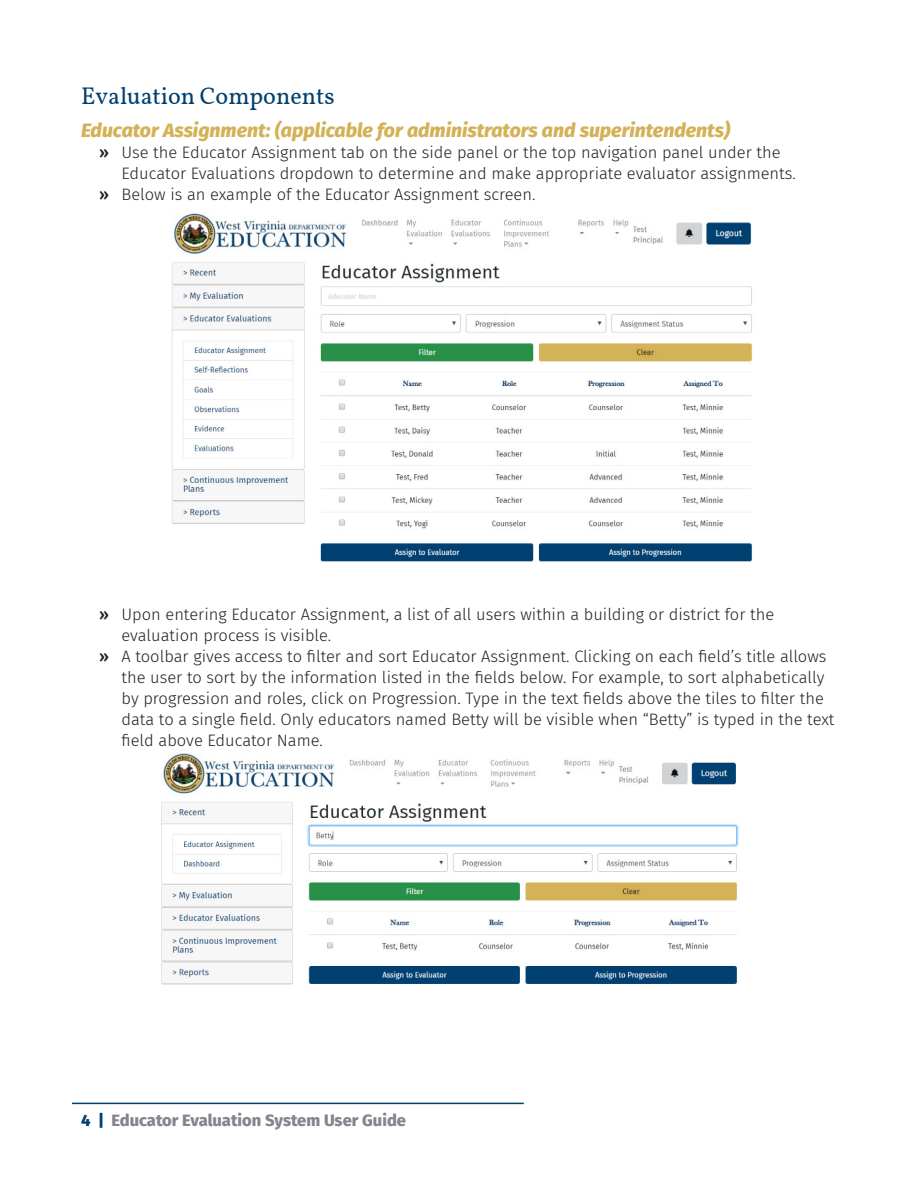
<style>
.page{position:relative;width:918px;height:1188px;background:#fff}
.page>*{position:absolute;margin:0;border:0;box-sizing:border-box;transform-origin:0 0}
.Heading_1{font:24px "Vollkorn";color:#004071}
.Heading_3{font:italic 800 19.5px "Fira Sans";color:#d3b257}
.t1{font:300 16.5px/21px "Fira Sans";color:#231f20}
.t2{font:800 16.5px "Fira Sans";color:#83868e}
.s1{font-weight:500}
.s2{color:#004071}
</style>
<div class="page">
<hr style="left:72px;top:1103px;width:452px;height:1px;background:#004071">
<img style="left:171px;top:213px;width:581px;height:349px">
<img style="left:161px;top:753px;width:578px;height:232px">
<p class="Heading_1" style="left:81px;top:78px;width:255px">Evaluation Components</p>
<p class="Heading_3" style="left:81px;top:113px;width:651px">Educator Assignment: (applicable for administrators and superintendents)</p>
<p class="t1" style="left:122px;top:142px;width:676px;text-indent:-22px"><span class="s1">»</span> Use the Educator Assignment tab on the side panel or the top navigation panel under the<br>Educator Evaluations dropdown to determine and make appropriate evaluator assignments.</p>
<p class="t1" style="left:99px;top:184px;width:438px"><span class="s1">»</span> Below is an example of the Educator Assignment screen.</p>
<p class="t1" style="left:122px;top:604px;width:654px;text-indent:-22px"><span class="s1">»</span> Upon entering Educator Assignment, a list of all users within a building or district for the evaluation process is visible.</p>
<p class="t1" style="left:122px;top:646px;width:715px;text-indent:-22px"><span class="s1">»</span> A toolbar gives access to filter and sort Educator Assignment. Clicking on each field’s title allows the user to sort by the information listed in the fields below. For example, to sort alphabetically by progression and roles, click on Progression. Type in the text fields above the tiles to filter the data to a single field. Only educators named Betty will be visible when “Betty” is typed in the text field above Educator Name.</p>
<p class="t2" style="left:81px;top:1106px;width:327px"><span class="s2">4 |</span> Educator Evaluation System User Guide</p>
</div>
